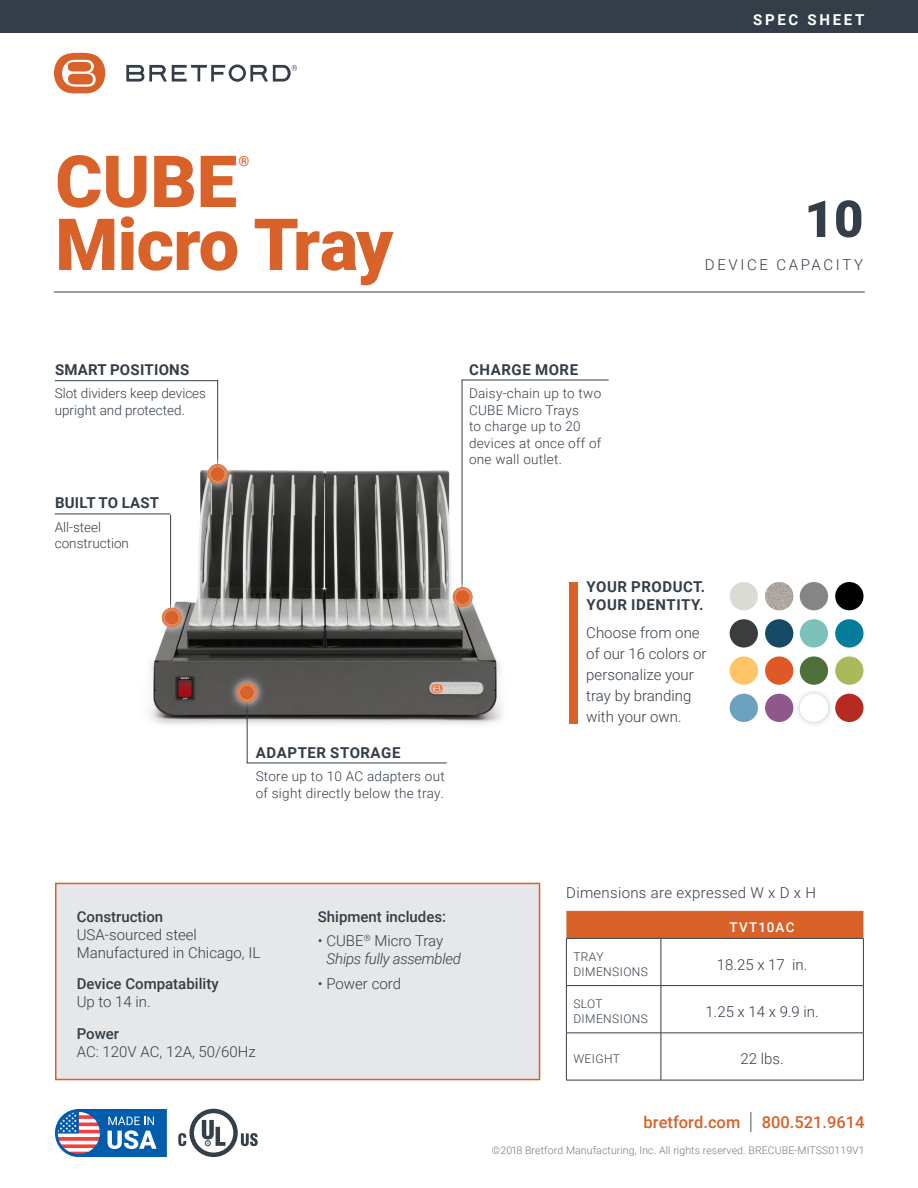
<style>
.page{position:relative;width:918px;height:1188px;background:#fff}
.page>*{position:absolute;margin:0;border:0;box-sizing:border-box;transform-origin:0 0}
.t1{font:900 72px "Roboto";letter-spacing:-.01em;color:#d86229}
.t2{font:900 51px "Roboto";color:#333e48}
.t3{font:500 16.5px "Roboto";color:#d86229}
.t4{font:300 15px/21px "Roboto";color:#333e48}
.t5{font:500 15px "Roboto";color:#333e48}
.t6{font:700 15px/18px "Roboto";letter-spacing:.035em;color:#333e48}
.t7{font:italic 300 15px/18px "Roboto";letter-spacing:-.02em;color:#333e48}
.t8{font:300 15px "Roboto";letter-spacing:.02em;color:#333e48}
.t9{font:700 15px "Roboto";letter-spacing:.015em;color:#333e48}
.t10{font:300 15px "Roboto";letter-spacing:.175em;color:#333e48}
.t11{font:700 15px "Roboto";letter-spacing:.18em;color:#fff}
.t12{font:900 13.95px "Roboto";color:#d86229}
.t13{font:300 13.5px/16.5px "Roboto";letter-spacing:.02em;color:#333e48}
.t14{font:300 13.5px/16.5px "Roboto";color:#333e48}
.t15{font:500 13.5px "Roboto";letter-spacing:.085em;color:#fff}
.t16{font:300 12px/15px "Roboto";letter-spacing:.035em;color:#333e48}
.t17{font:300 10.5px "Roboto";letter-spacing:.01em;color:#77787b}
.s1{font-style:normal}
.s2{font-weight:300;font-size:23.55px;color:#333e48}
</style>
<div class="page">
<img style="left:54px;top:379px;width:555px;height:385px">
<svg style="left:247px;top:692px;width:200px;height:71px"></svg>
<div style="left:227px;top:673px;width:40px;height:39px;background:#575654"></div>
<div style="left:231px;top:676px;width:32px;height:33px;background:#fff;opacity:.75"></div>
<div style="left:240px;top:686px;width:14px;height:14px;background:#d86229;border-radius:50%"></div>
<svg style="left:462px;top:380px;width:147px;height:220px"></svg>
<div style="left:443px;top:578px;width:39px;height:38px;background:#fff;opacity:.75"></div>
<div style="left:446px;top:581px;width:33px;height:32px;background:#fff;opacity:.75"></div>
<div style="left:456px;top:590px;width:14px;height:14px;background:#d86229;border-radius:50%"></div>
<svg style="left:54px;top:53px;width:51px;height:40px"></svg>
<svg style="left:126px;top:64px;width:171px;height:18px"></svg>
<div style="left:0;top:0;width:918px;height:33px;background:#333e48"></div>
<div style="left:566px;top:912px;width:297px;height:26px;background:#d86229"></div>
<hr style="left:566px;top:911px;width:95px;height:1px;background:#d86229">
<hr style="left:661px;top:911px;width:202px;height:1px;background:#d86229">
<hr style="left:566px;top:938px;width:95px;height:1px;background:#333e48">
<hr style="left:566px;top:939px;width:1px;height:46px;background:#333e48">
<hr style="left:661px;top:938px;width:203px;height:1px;background:#333e48">
<hr style="left:661px;top:939px;width:1px;height:46px;background:#333e48">
<hr style="left:863px;top:939px;width:1px;height:46px;background:#333e48">
<hr style="left:566px;top:985px;width:95px;height:1px;background:#333e48">
<hr style="left:566px;top:986px;width:1px;height:47px;background:#333e48">
<hr style="left:661px;top:985px;width:203px;height:1px;background:#333e48">
<hr style="left:661px;top:986px;width:1px;height:47px;background:#333e48">
<hr style="left:863px;top:986px;width:1px;height:47px;background:#333e48">
<hr style="left:566px;top:1033px;width:95px;height:1px;background:#333e48">
<hr style="left:566px;top:1033px;width:1px;height:47px;background:#333e48">
<hr style="left:661px;top:1033px;width:203px;height:1px;background:#333e48">
<hr style="left:661px;top:1033px;width:1px;height:47px;background:#333e48">
<hr style="left:863px;top:1033px;width:1px;height:47px;background:#333e48">
<hr style="left:566px;top:1080px;width:95px;height:1px;background:#333e48">
<hr style="left:661px;top:1080px;width:203px;height:1px;background:#333e48">
<hr style="left:54px;top:292px;width:811px;height:1px;background:#333e48">
<svg style="left:55px;top:1109px;width:112px;height:48px"></svg>
<svg style="left:178px;top:1109px;width:80px;height:48px"></svg>
<div style="left:55px;top:882px;width:486px;height:199px;background:#e6e7e8"></div>
<div style="left:569px;top:582px;width:9px;height:141px;background:#d86229"></div>
<div style="left:730px;top:582px;width:28px;height:28px;background:#dbdbd6;border-radius:50%"></div>
<div style="left:730px;top:656px;width:28px;height:29px;background:#ffc466;border-radius:50%"></div>
<div style="left:800px;top:582px;width:28px;height:28px;background:#858587;border-radius:50%"></div>
<div style="left:800px;top:656px;width:28px;height:29px;background:#4f7038;border-radius:50%"></div>
<img style="left:765px;top:582px;width:28px;height:28px;border-radius:14px">
<div style="left:765px;top:656px;width:28px;height:29px;background:#de5926;border-radius:50%"></div>
<div style="left:835px;top:582px;width:29px;height:28px;background:#000;border-radius:50%"></div>
<div style="left:835px;top:656px;width:29px;height:29px;background:#abb85c;border-radius:50%"></div>
<div style="left:730px;top:619px;width:28px;height:29px;background:#3b3d3d;border-radius:50%"></div>
<div style="left:730px;top:694px;width:28px;height:28px;background:#6ba1bf;border-radius:50%"></div>
<div style="left:800px;top:619px;width:28px;height:29px;background:#7dc2ba;border-radius:50%"></div>
<div style="left:794px;top:688px;width:40px;height:40px;background:#000;opacity:.25"></div>
<div style="left:800px;top:694px;width:28px;height:28px;background:#fff;border-radius:50%"></div>
<div style="left:765px;top:619px;width:28px;height:29px;background:#174a66;border-radius:50%"></div>
<div style="left:765px;top:694px;width:28px;height:28px;background:#8f578c;border-radius:50%"></div>
<div style="left:835px;top:619px;width:29px;height:29px;background:#037d99;border-radius:50%"></div>
<div style="left:835px;top:694px;width:29px;height:28px;background:#b52b21;border-radius:50%"></div>
<hr style="left:55px;top:514px;width:115px;height:1px;background:#333e48">
<hr style="left:170px;top:515px;width:1px;height:103px;background:#333e48">
<hr style="left:217px;top:380px;width:1px;height:94px;background:#333e48">
<hr style="left:55px;top:380px;width:163px;height:1px;background:#333e48">
<div style="left:198px;top:454px;width:39px;height:39px;background:#fff;opacity:.75"></div>
<div style="left:201px;top:458px;width:33px;height:32px;background:#fff;opacity:.75"></div>
<div style="left:211px;top:467px;width:14px;height:14px;background:#d86229;border-radius:50%"></div>
<div style="left:152px;top:598px;width:39px;height:39px;background:#fff;opacity:.75"></div>
<div style="left:155px;top:601px;width:33px;height:33px;background:#fff;opacity:.75"></div>
<div style="left:165px;top:611px;width:14px;height:14px;background:#d86229;border-radius:50%"></div>
<p class="t11" style="left:753px;top:9px;width:113px">SPEC SHEET</p>
<h1 class="t1" style="left:55px;top:131px;width:183px">CUBE</h1>
<p class="t12" style="left:238px;top:151px;width:12px">®</p>
<h1 class="t1" style="left:55px;top:194px;width:340px">Micro Tray</h1>
<h2 class="t2" style="left:804px;top:183px;width:61px">10</h2>
<p class="t10" style="left:705px;top:254px;width:160px">DEVICE CAPACITY</p>
<p class="t9" style="left:55px;top:359px;width:136px">SMART POSITIONS</p>
<p class="t14" style="left:55px;top:385px;width:153px">Slot dividers keep devices upright and protected.</p>
<p class="t9" style="left:55px;top:492px;width:106px">BUILT TO LAST</p>
<p class="t14" style="left:55px;top:518px;width:76px">All-steel construction</p>
<p class="t6" style="left:469px;top:360px;width:110px">CHARGE MORE</p>
<p class="t13" style="left:469px;top:385px;width:134px">Daisy-chain up to two<br>CUBE Micro Trays<br>to charge up to 20 devices at once off of one wall outlet.</p>
<p class="t6" style="left:256px;top:743px;width:146px">ADAPTER STORAGE</p>
<p class="t13" style="left:256px;top:768px;width:191px">Store up to 10 AC adapters out of sight directly below the tray.</p>
<p class="t6" style="left:587px;top:577px;width:120px">YOUR PRODUCT.<br>YOUR IDENTITY.</p>
<p class="t4" style="left:586px;top:622px;width:122px">Choose from one of our 16 colors or personalize your tray by branding with your own.</p>
<p class="t5" style="left:77px;top:906px;width:88px">Construction</p>
<p class="t4" style="left:77px;top:925px;width:185px;line-height:18px">USA-sourced steel<br>Manufactured in Chicago, IL</p>
<p class="t5" style="left:77px;top:973px;width:143px">Device Compatability</p>
<p class="t4" style="left:77px;top:991px;width:75px">Up to 14 in.</p>
<p class="t5" style="left:77px;top:1023px;width:44px">Power</p>
<p class="t4" style="left:77px;top:1040px;width:180px">AC: 120V AC, 12A, 50/60Hz</p>
<p class="t5" style="left:318px;top:906px;width:130px">Shipment includes:</p>
<p class="t7" style="left:327px;top:932px;width:136px;text-indent:-9px"><span class="s1">• CUBE</span><sup>®</sup> <span class="s1">Micro Tray<br></span>Ships fully assembled</p>
<p class="t4" style="left:318px;top:973px;width:85px">• Power cord</p>
<p class="t8" style="left:566px;top:883px;width:251px">Dimensions are expressed W x D x H</p>
<p class="t15" style="left:730px;top:918px;width:67px">TVT10AC</p>
<p class="t16" style="left:573px;top:949px;width:76px">TRAY<br>DIMENSIONS</p>
<p class="t4" style="left:717px;top:953px;width:92px">18.25 x 17 in.</p>
<p class="t16" style="left:573px;top:996px;width:76px">SLOT<br>DIMENSIONS</p>
<p class="t4" style="left:705px;top:1001px;width:115px">1.25 x 14 x 9.9 in.</p>
<p class="t16" style="left:573px;top:1051px;width:48px">WEIGHT</p>
<p class="t4" style="left:741px;top:1048px;width:45px">22 lbs.</p>
<p class="t3" style="left:644px;top:1111px;width:223px">bretford.com <span class="s2">|</span> 800.521.9614</p>
<p class="t17" style="left:492px;top:1143px;width:374px">©2018 Bretford Manufacturing, Inc. All rights reserved. BRECUBE-MITSS0119V1</p>
</div>
